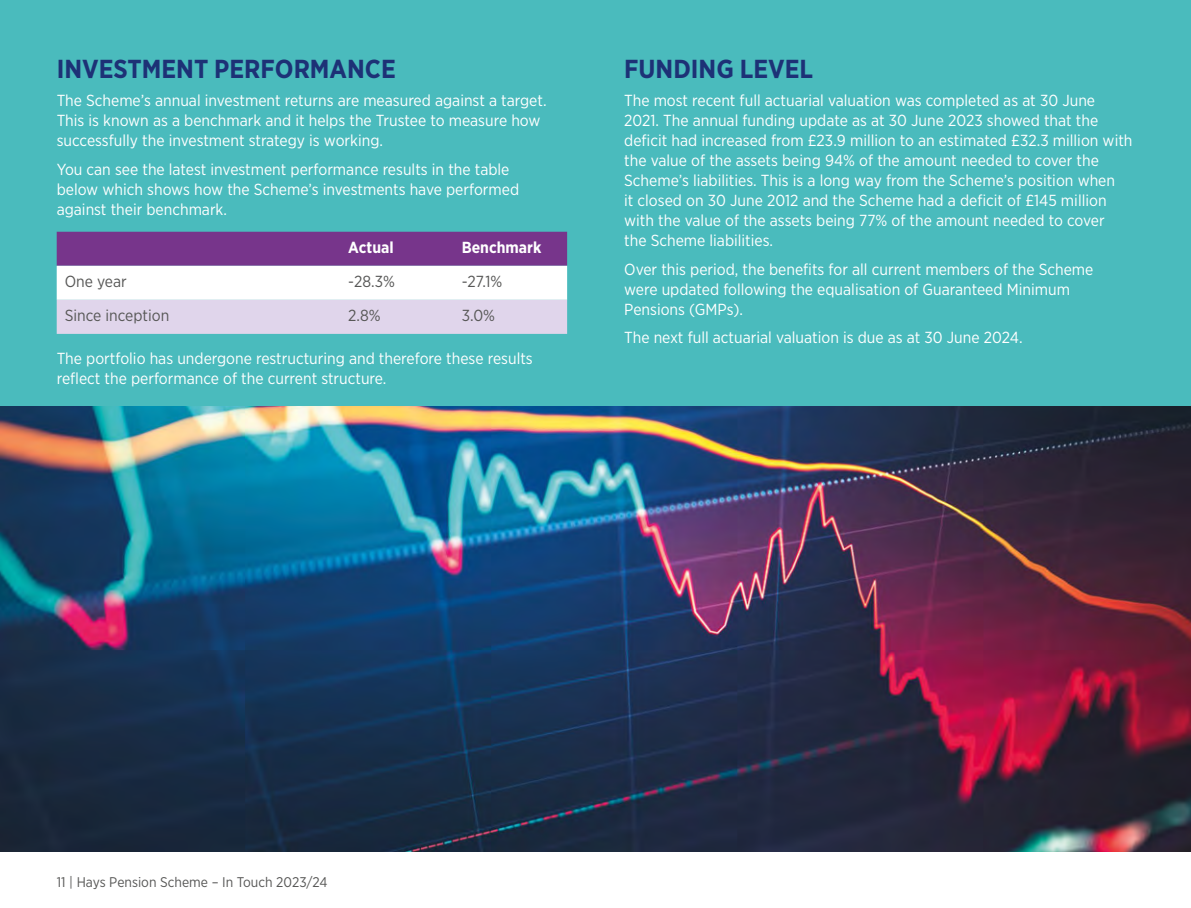
<style>
.page{position:relative;width:1191px;height:908px;background:#fff}
.page>*{position:absolute;margin:0;border:0;box-sizing:border-box;transform-origin:0 0}
.t1{font:700 26px "Gotham Narrow";color:#1d3176}
.t2{font:16px/20px "Gotham Narrow";color:#fff}
.t3{font:16px "Gotham Narrow";color:#575756}
.t4{font:700 16px "Gotham Narrow";color:#fff}
.t5{font:14px "Gotham Narrow";color:#575756}
</style>
<div class="page">
<div style="left:0;top:0;width:1191px;height:406px;background:#4abbbd"></div>
<svg style="left:57px;top:232px;width:510px;height:102px;background:#c7aed1"></svg>
<img style="left:0;top:406px;width:1191px;height:444px">
<h1 class="t1" style="left:57px;top:52px;width:340px">INVESTMENT PERFORMANCE</h1>
<p class="t2" style="left:57px;top:90px;width:491px">The Scheme’s annual investment returns are measured against a target.<br>This is known as a benchmark and it helps the Trustee to measure how successfully the investment strategy is working.</p>
<p class="t2" style="left:57px;top:159px;width:464px">You can see the latest investment performance results in the table below which shows how the Scheme’s investments have performed against their benchmark.</p>
<p class="t4" style="left:348px;top:236px;width:47px">Actual</p>
<p class="t4" style="left:462px;top:236px;width:81px">Benchmark</p>
<p class="t3" style="left:65px;top:271px;width:64px">One year</p>
<p class="t3" style="left:348px;top:271px;width:48px">-28.3%</p>
<p class="t3" style="left:462px;top:271px;width:42px">-27.1%</p>
<p class="t3" style="left:65px;top:305px;width:106px">Since inception</p>
<p class="t3" style="left:348px;top:305px;width:34px">2.8%</p>
<p class="t3" style="left:462px;top:305px;width:35px">3.0%</p>
<p class="t2" style="left:57px;top:347px;width:477px">The portfolio has undergone restructuring and therefore these results reflect the performance of the current structure.</p>
<h1 class="t1" style="left:624px;top:52px;width:190px">FUNDING LEVEL</h1>
<p class="t2" style="left:624px;top:90px;width:510px">The most recent full actuarial valuation was completed as at 30 June 2021. The annual funding update as at 30 June 2023 showed that the deficit had increased from £23.9 million to an estimated £32.3 million with the value of the assets being 94% of the amount needed to cover the Scheme’s liabilities. This is a long way from the Scheme’s position when<br>it closed on 30 June 2012 and the Scheme had a deficit of £145 million with the value of the assets being 77% of the amount needed to cover<br>the Scheme liabilities.</p>
<p class="t2" style="left:624px;top:259px;width:471px">Over this period, the benefits for all current members of the Scheme were updated following the equalisation of Guaranteed Minimum<br>Pensions (GMPs).</p>
<p class="t2" style="left:624px;top:327px;width:400px">The next full actuarial valuation is due as at 30 June 2024.</p>
<p class="t5" style="left:57px;top:873px;width:272px">11 | Hays Pension Scheme – In Touch 2023/24</p>
</div>
